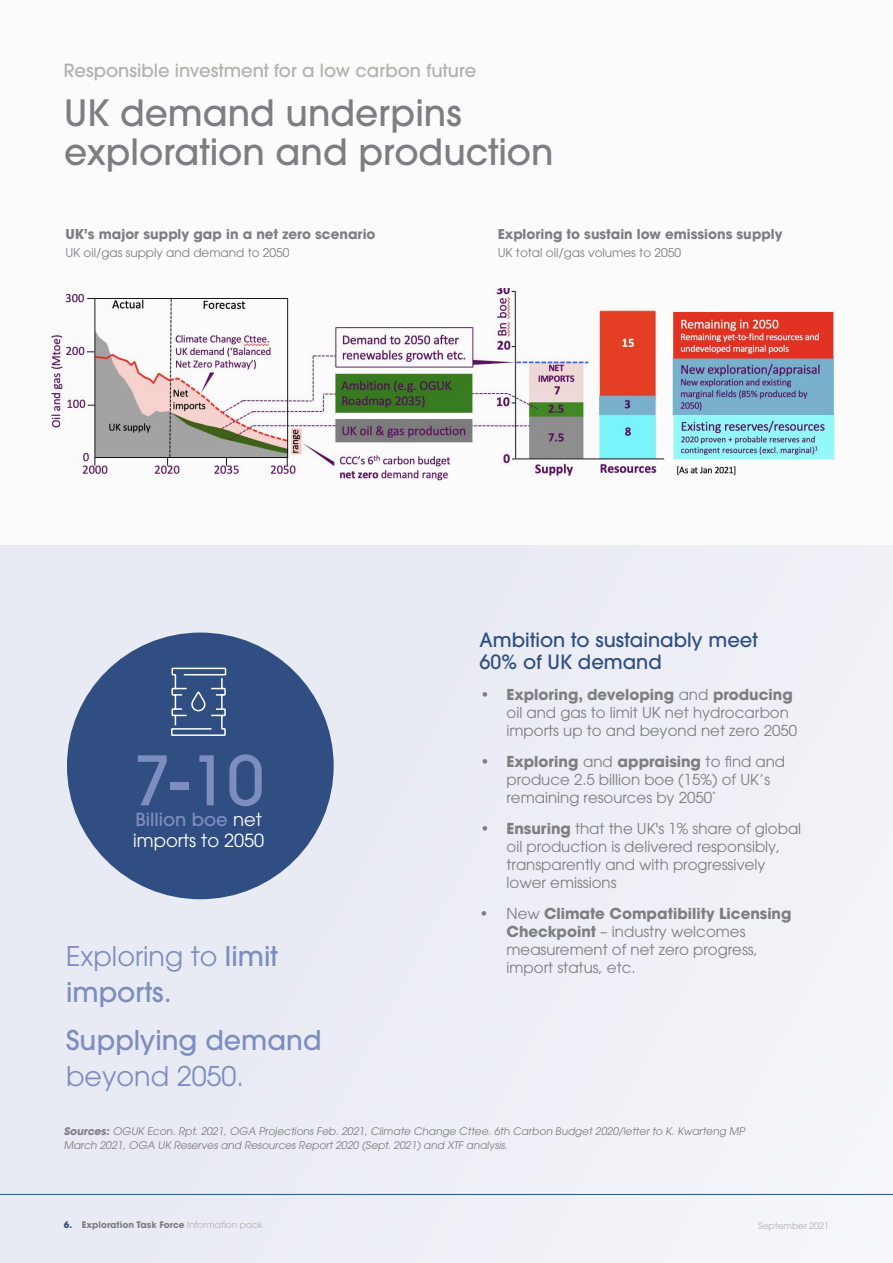
<style>
.page{position:relative;width:893px;height:1263px;background:#fff}
.page>*{position:absolute;margin:0;border:0;box-sizing:border-box;transform-origin:0 0}
.Body_light_10pt{font:500 67.5px "ITC Avant Garde Pro";color:#7d8dc0}
.t1{font:500 36px/39px "ITC Avant Garde Pro";color:#7e7d80}
.t2{font:500 27px/36px "ITC Avant Garde Pro";color:#7d8dc0}
.t3{font:500 19.5px/22.5px "ITC Avant Garde Pro";color:#304e81}
.t4{font:500 18px "ITC Avant Garde Pro";color:#b0b0ae}
.Body_light_10pt-2{font:18px/21px "ITC Avant Garde Pro";color:#fff}
.t5{font:15px/18px "ITC Avant Garde Pro";color:#7e7d80}
.t6{font:700 13.5px "ITC Avant Garde Pro";color:#7e7d80}
.t7{font:12px "ITC Avant Garde Pro";color:#7e7d80}
.t8{font:10.5px/13.5px "ITC Avant Garde Pro";color:#7e7d80}
.t9{font:700 9px "ITC Avant Garde Pro";color:#7e7d80}
.t10{font:9px "ITC Avant Garde Pro";color:#b0b0ae}
.s1{font-weight:700}
.s2{font-weight:500;color:#7d8dc0}
.s3{font-weight:400}
.s4{color:#304e81}
.s5{font-weight:400;color:#b0b0ae}
</style>
<div class="page">
<div style="left:0;top:544px;width:893px;height:719px;background:#ecedf5"></div>
<div style="left:0;top:0;width:893px;height:544px;background:#fbfbfb"></div>
<img style="left:50px;top:288px;width:785px;height:193px">
<div style="left:69px;top:635px;width:262px;height:262px;background:#304e81;border-radius:50%"></div>
<svg style="left:171px;top:667px;width:56px;height:69px"></svg>
<div style="left:91px;top:278px;width:229px;height:12px;background:#fbfbfb"></div>
<div style="left:524px;top:281px;width:282px;height:12px;background:#fbfbfb"></div>
<hr style="left:0;top:1194px;width:893px;height:1px;background:#304e81">
<p class="t4" style="left:64px;top:59px;width:414px">Responsible investment for a low carbon future</p>
<p class="t1" style="left:64px;top:93px;width:491px">UK demand underpins exploration and production</p>
<p class="t6" style="left:65px;top:225px;width:312px">UK’s major supply gap in a net zero scenario</p>
<p class="t7" style="left:65px;top:245px;width:226px">UK oil/gas supply and demand to 2050</p>
<p class="t6" style="left:498px;top:225px;width:286px">Exploring to sustain low emissions supply</p>
<p class="t7" style="left:498px;top:245px;width:185px">UK total oil/gas volumes to 2050</p>
<p class="t3" style="left:480px;top:628px;width:280px">Ambition to sustainably meet<br>60% of UK demand</p>
<p class="t5" style="left:507px;top:685px;width:292px;text-indent:-27px"><span class="s1">• Exploring, developing</span> and <span class="s1">producing </span>oil and gas to limit UK net hydrocarbon imports up to and beyond net zero 2050</p>
<p class="t5" style="left:507px;top:752px;width:280px;text-indent:-27px"><span class="s1">• Exploring</span> and <span class="s1">appraising</span> to find and produce 2.5 billion boe (15%) of UK’s remaining resources by 2050<sup>*</sup></p>
<p class="t5" style="left:507px;top:819px;width:296px;text-indent:-27px"><span class="s1">• Ensuring</span> that the UK's 1% share of global oil production is delivered responsibly, transparently and with progressively lower emissions</p>
<p class="t5" style="left:507px;top:904px;width:286px;text-indent:-27px">• New <span class="s1">Climate Compatibility Licensing<br>Checkpoint</span> – industry welcomes measurement of net zero progress, import status, etc.</p>
<p class="Body_light_10pt" style="left:133px;top:737px;width:133px">7-10</p>
<p class="Body_light_10pt-2" style="left:133px;top:809px;width:132px"><span class="s2">Billion boe</span> net imports to 2050</p>
<p class="t2" style="left:66px;top:937px;width:214px"><span class="s3">Exploring to</span> limit imports.</p>
<p class="t2" style="left:66px;top:1022px;width:257px">Supplying demand <span class="s3">beyond 2050.</span></p>
<p class="t8" style="left:64px;top:1125px;width:684px"><span class="s1">Sources:</span> OGUK Econ. Rpt. 2021, OGA Projections Feb. 2021, Climate Change Cttee. 6th Carbon Budget 2020/letter to K. Kwarteng MP<br>March 2021, OGA UK Reserves and Resources Report 2020 (Sept. 2021) and XTF analysis.</p>
<p class="t9" style="left:64px;top:1218px;width:200px"><span class="s4">6.</span> Exploration Task Force <span class="s5">Information pack</span></p>
<p class="t10" style="left:758px;top:1220px;width:73px">September 2021</p>
</div>
